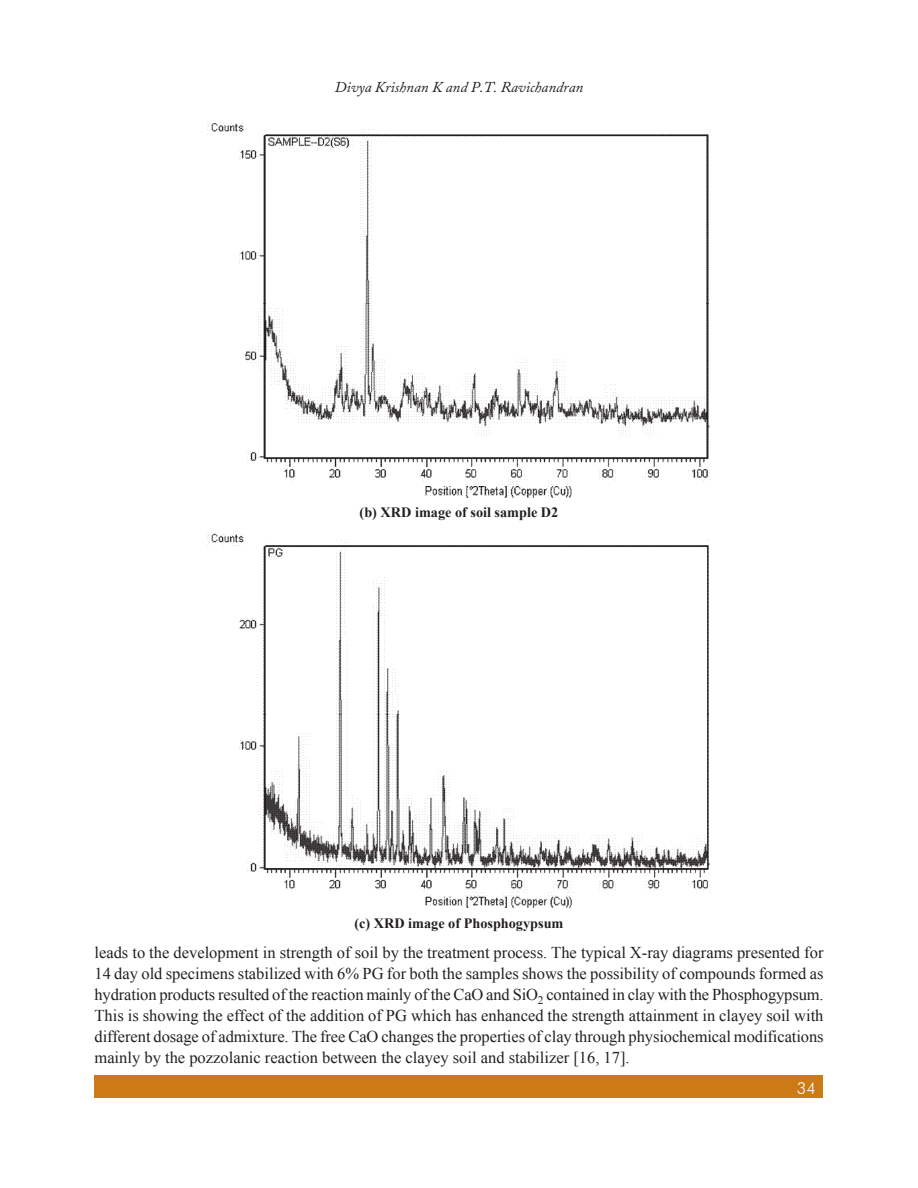
<style>
.page{position:relative;width:918px;height:1188px;background:#fff}
.page>*{position:absolute;margin:0;border:0;box-sizing:border-box;transform-origin:0 0}
.Body_text{font:16.5px/21px "Times New Roman";color:#231f20;text-align:justify}
.t1{font:300 16.5px "Futura BT";color:#fff}
.t2{font:italic 15px "Adobe Caslon Pro";color:#231f20}
.t3{font:700 14.25px "Times New Roman";color:#231f20}
</style>
<div class="page">
<div style="left:94px;top:1076px;width:730px;height:22px;background:#cb7a16"></div>
<img style="left:208px;top:123px;width:502px;height:374px">
<img style="left:208px;top:533px;width:502px;height:375px">
<p class="t2" style="left:335px;top:78px;width:250px">Divya Krishnan K and P.T. Ravichandran</p>
<p class="t3" style="left:360px;top:503px;width:200px">(b) XRD image of soil sample D2</p>
<p class="t3" style="left:354px;top:913px;width:210px">(c) XRD image of Phosphogypsum</p>
<p class="Body_text" style="left:94px;top:941px;width:731px">leads to the development in strength of soil by the treatment process. The typical X-ray diagrams presented for 14 day old specimens stabilized with 6% PG for both the samples shows the possibility of compounds formed as hydration products resulted of the reaction mainly of the CaO and SiO<sub>2</sub> contained in clay with the Phosphogypsum.<br>This is showing the effect of the addition of PG which has enhanced the strength attainment in clayey soil with different dosage of admixture. The free CaO changes the properties of clay through physiochemical modifications mainly by the pozzolanic reaction between the clayey soil and stabilizer [16, 17].</p>
<p class="t1" style="left:797px;top:1078px;width:21px">34</p>
</div>
